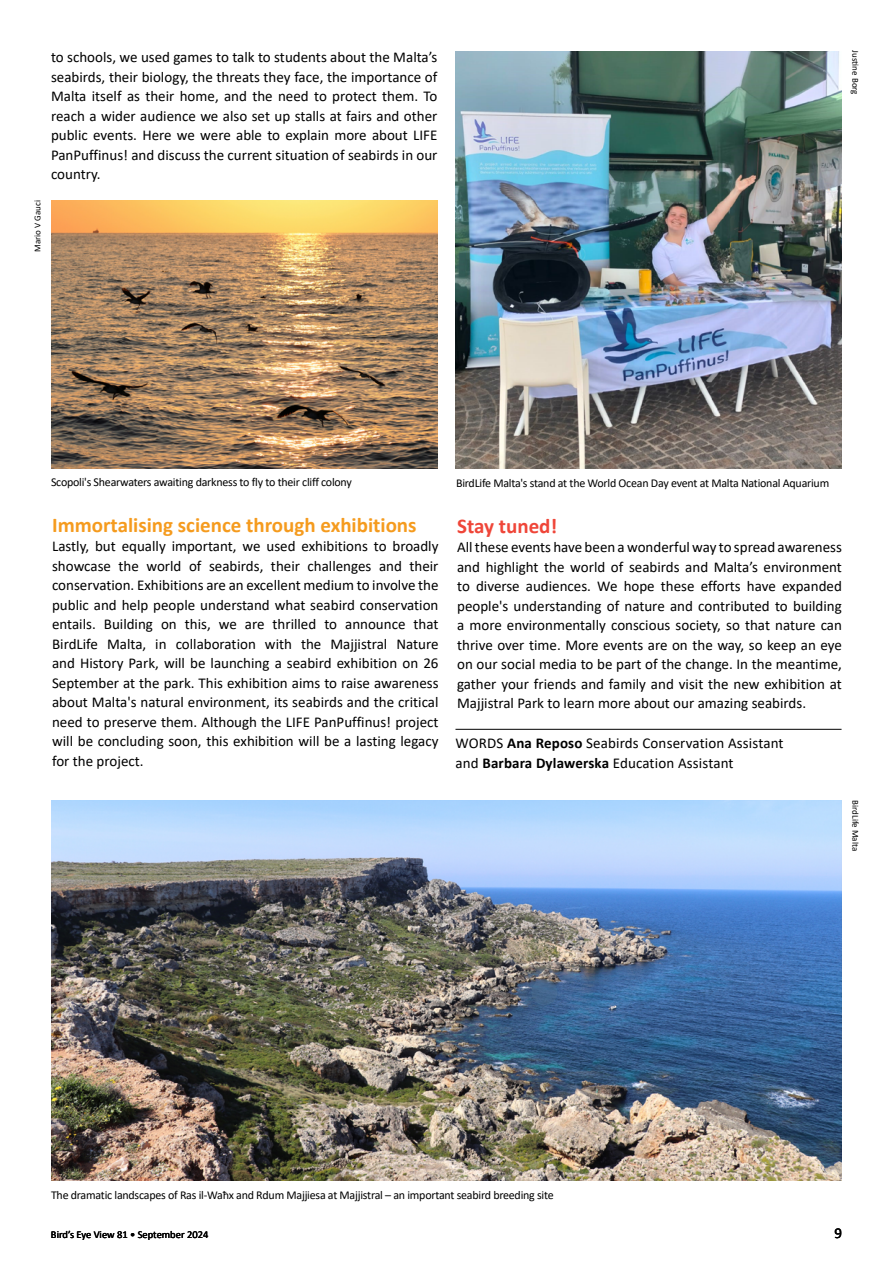
<style>
.page{position:relative;width:893px;height:1263px;background:#fff}
.page>*{position:absolute;margin:0;border:0;box-sizing:border-box;transform-origin:0 0}
.Subtitles_News{font:700 21px "Calibri";color:#f59b1e}
.Subtitles_News-2{font:700 21px "Calibri";color:#ef4639}
.Body_text{font:15px/19.5px "Calibri";color:#000;text-align:justify}
.Captions{font:12px "Calibri";letter-spacing:-.02em;color:#000}
.t1{font:10.5px "Calibri";color:#000}
.Credits{font:9px "Calibri";color:#000}
.s1{font-weight:700}
</style>
<div class="page">
<img style="left:51px;top:201px;width:386px;height:268px">
<img style="left:455px;top:51px;width:387px;height:417px">
<img style="left:51px;top:800px;width:791px;height:380px">
<hr style="left:455px;top:729px;width:386px;height:1px;background:#000">
<svg style="left:531px;top:979px;width:26px;height:26px"></svg>
<p class="Credits" style="left:31px;top:252px;width:53px;rotate:-90deg">Mario V Gauci</p>
<p class="Body_text" style="left:51px;top:47px;width:388px">to schools, we used games to talk to students about the Malta’s seabirds, their biology, the threats they face, the importance of Malta itself as their home, and the need to protect them. To reach a wider audience we also set up stalls at fairs and other public events. Here we were able to explain more about LIFE PanPuffinus! and discuss the current situation of seabirds in our country.</p>
<p class="Credits" style="left:862px;top:50px;width:46px;rotate:90deg">Justine Borg</p>
<p class="Captions" style="left:51px;top:474px;width:302px">Scopoli's Shearwaters awaiting darkness to fly to their cliff colony</p>
<p class="Captions" style="left:456px;top:474px;width:375px">BirdLife Malta's stand at the World Ocean Day event at Malta National Aquarium</p>
<p class="Subtitles_News" style="left:52px;top:510px;width:366px">Immortalising science through exhibitions</p>
<p class="Body_text" style="left:52px;top:536px;width:388px">Lastly, but equally important, we used exhibitions to broadly showcase the world of seabirds, their challenges and their conservation. Exhibitions are an excellent medium to involve the public and help people understand what seabird conservation entails. Building on this, we are thrilled to announce that BirdLife Malta, in collaboration with the Majjistral Nature and History Park, will be launching a seabird exhibition on 26<br>September at the park. This exhibition aims to raise awareness about Malta's natural environment, its seabirds and the critical need to preserve them. Although the LIFE PanPuffinus! project will be concluding soon, this exhibition will be a lasting legacy for the project.</p>
<p class="Subtitles_News-2" style="left:457px;top:511px;width:102px">Stay tuned!</p>
<p class="Body_text" style="left:457px;top:537px;width:386px">All these events have been a wonderful way to spread awareness and highlight the world of seabirds and Malta’s environment to diverse audiences. We hope these efforts have expanded people's understanding of nature and contributed to building a more environmentally conscious society, so that nature can thrive over time. More events are on the way, so keep an eye on our social media to be part of the change. In the meantime, gather your friends and family and visit the new exhibition at Majjistral Park to learn more about our amazing seabirds.</p>
<p class="Body_text" style="left:455px;top:733px;width:330px">WORDS <span class="s1">Ana Reposo</span> Seabirds Conservation Assistant and <span class="s1">Barbara Dylawerska</span> Education Assistant</p>
<p class="Credits" style="left:862px;top:800px;width:52px;rotate:90deg">BirdLife Malta</p>
<p class="Captions" style="left:51px;top:1187px;width:504px">The dramatic landscapes of Ras il-Waħx and Rdum Majjiesa at Majjistral – an important seabird breeding site</p>
<p class="t1" style="left:51px;top:1227px;width:159px">Bird’s Eye View 81 • September 2024</p>
<p class="Body_text" style="left:834px;top:1223px;width:9px">9</p>
</div>
